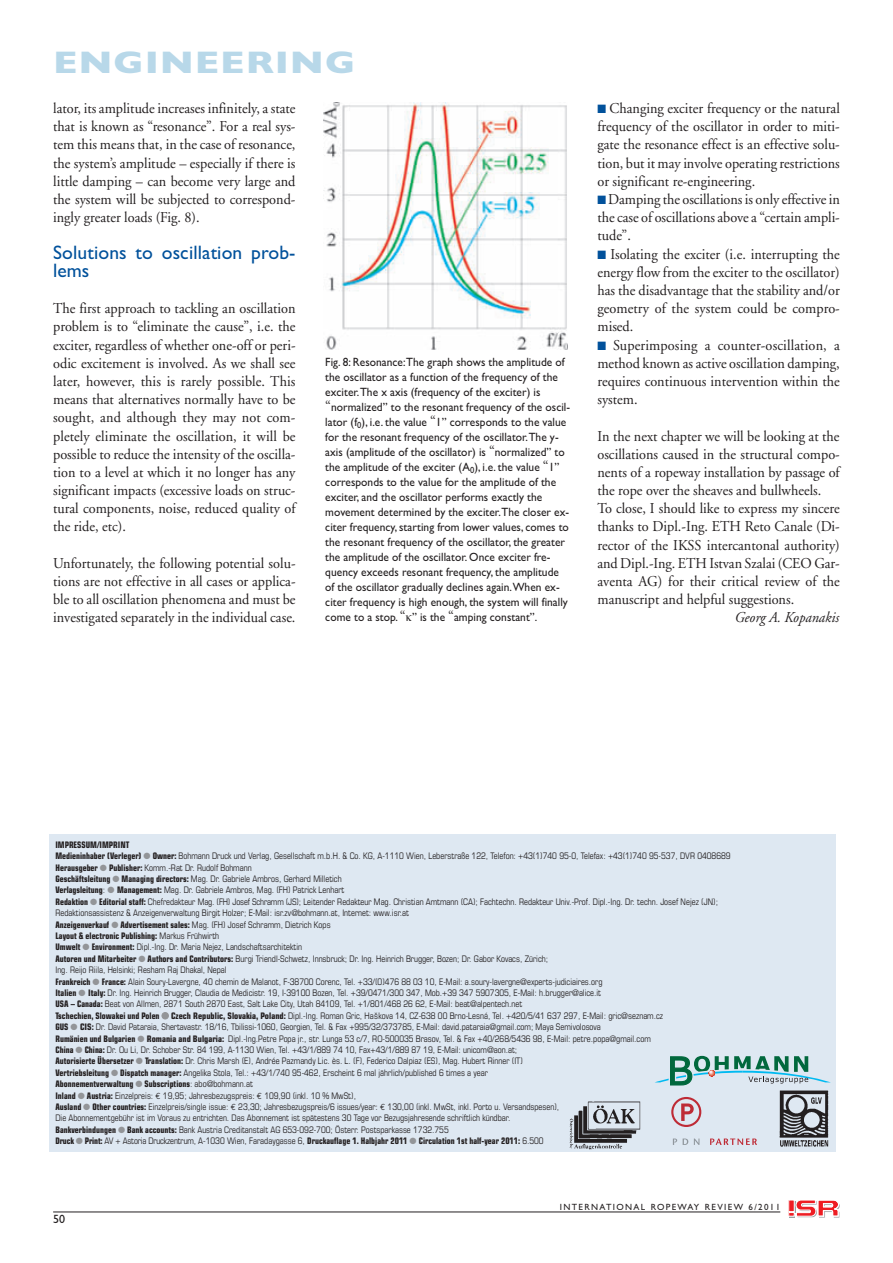
<style>
.page{position:relative;width:893px;height:1263px;background:#fff}
.page>*{position:absolute;margin:0;border:0;box-sizing:border-box;transform-origin:0 0}
.t1{font:700 31.5px "Gill Sans";letter-spacing:.025em;color:#b8d8e9;scale:1.2 1}
.t2{font:19.5px/18.1px "Gill Sans";letter-spacing:.005em;color:#01519b}
.t3{font:15px/18.1px "Adobe Garamond";color:#231f20;text-align:justify;scale:.95 1}
.t4{font:italic 15px "Adobe Garamond";color:#231f20;scale:.95 1}
.t5{font:12px/15px "Gill Sans";letter-spacing:.005em;color:#231f20;scale:.95 1}
.t6{font:12px "Gill Sans";letter-spacing:.005em;color:#231f20}
.t7{font:condensed 9px/11.4px "Eurostile";color:#231f20;scale:.95 1}
.t8{font:9px "Gill Sans";letter-spacing:.15em;color:#231f20}
.s1{font-family:"Adobe Garamond";font-size:15px}
.s2{color:#01519b}
.s3{font-weight:700}
.s4{color:#939598}
.s5{font-family:"Euro Mono";font-stretch:normal}
</style>
<div class="page">
<img style="left:324px;top:102px;width:244px;height:247px">
<hr style="left:53px;top:1211px;width:727px;height:1px;background:#231f20">
<svg style="left:788px;top:1200px;width:52px;height:18px"></svg>
<div style="left:50px;top:834px;width:786px;height:317px;background:#dee8f2"></div>
<img style="left:779px;top:1090px;width:49px;height:56px">
<svg style="left:655px;top:1056px;width:176px;height:29px"></svg>
<img style="left:569px;top:1102px;width:71px;height:48px">
<svg style="left:673px;top:1138px;width:4px;height:7px"></svg>
<svg style="left:683px;top:1138px;width:5px;height:7px"></svg>
<svg style="left:694px;top:1138px;width:5px;height:7px"></svg>
<svg style="left:710px;top:1138px;width:47px;height:7px"></svg>
<div style="left:671px;top:1097px;width:30px;height:30px;border:2px solid #be2b36;border-radius:50%"></div>
<svg style="left:681px;top:1103px;width:13px;height:18px"></svg>
<p class="t1" style="left:53px;top:51px;width:253px">ENGINEERING</p>
<p class="t3" style="left:53px;top:101px;width:257px">lator, its amplitude increases infinitely, a state that is known as “resonance”. For a real sys&shy;tem this means that, in the case of resonance, the system’s amplitude – especially if there is little damping – can become very large and the system will be subjected to correspond&shy;ingly greater loads (Fig. 8).</p>
<p class="t2" style="left:53px;top:245px;width:244px">Solutions to oscillation prob&shy;lems</p>
<p class="t3" style="left:53px;top:301px;width:257px">The first approach to tackling an oscillation problem is to “eliminate the cause”, i.e. the exciter, regardless of whether one-off or peri&shy;odic excitement is involved. As we shall see later, however, this is rarely possible. This means that alternatives normally have to be sought, and although they may not com&shy;pletely eliminate the oscillation, it will be possible to reduce the intensity of the oscilla&shy;tion to a level at which it no longer has any significant impacts (excessive loads on struc&shy;tural components, noise, reduced quality of the ride, etc).</p>
<p class="t3" style="left:53px;top:555px;width:257px">Unfortunately, the following potential solu&shy;tions are not effective in all cases or applica&shy;ble to all oscillation phenomena and must be investigated separately in the individual case.</p>
<p class="t5" style="left:325px;top:355px;width:259px">Fig. 8: Resonance:The graph shows the amplitude of the oscillator as a function of the frequency of the exciter.The x axis (frequency of the exciter) is <span class="s1">“</span>normalized” to the resonant frequency of the oscil&shy;lator (f<sub>0</sub>), i.e. the value <span class="s1">“</span>1” corresponds to the value for the resonant frequency of the oscillator.The y&shy;axis (amplitude of the oscillator) is <span class="s1">“</span>normalized” to the amplitude of the exciter (A<sub>0</sub>), i.e. the value <span class="s1">“</span>1” corresponds to the value for the amplitude of the exciter, and the oscillator performs exactly the movement determined by the exciter.The closer ex&shy;citer frequency, starting from lower values, comes to the resonant frequency of the oscillator, the greater the amplitude of the oscillator. Once exciter fre&shy;quency exceeds resonant frequency, the amplitude of the oscillator gradually declines again.When ex&shy;citer frequency is high enough, the system will finally come to a stop. <span class="s1">“</span> ” is the <span class="s1">“</span>amping constant”.</p>
<p class="t3" style="left:597px;top:101px;width:257px"><span class="s2">■</span> Changing exciter frequency or the natural frequency of the oscillator in order to miti&shy;gate the resonance effect is an effective solu&shy;tion, but it may involve operating restrictions or significant re-engineering.</p>
<p class="t3" style="left:597px;top:192px;width:257px"><span class="s2">■</span> Damping the oscillations is only effective in the case of oscillations above a “certain ampli&shy;tude”.</p>
<p class="t3" style="left:597px;top:246px;width:257px"><span class="s2">■</span> Isolating the exciter (i.e. interrupting the energy flow from the exciter to the oscillator) has the disadvantage that the stability and/or geometry of the system could be compro&shy;mised.</p>
<p class="t3" style="left:597px;top:337px;width:257px"><span class="s2">■</span> Superimposing a counter-oscillation, a method known as active oscillation damping, requires continuous intervention within the system.</p>
<p class="t3" style="left:597px;top:428px;width:256px">In the next chapter we will be looking at the</p>
<p class="t3" style="left:597px;top:446px;width:257px">oscillations caused in the structural compo-</p>
<p class="t3" style="left:597px;top:464px;width:256px">nents of a ropeway installation by passage of</p>
<p class="t3" style="left:597px;top:483px;width:237px">the rope over the sheaves and bullwheels.</p>
<p class="t3" style="left:597px;top:501px;width:257px">To close, I should like to express my sincere</p>
<p class="t3" style="left:597px;top:519px;width:257px">thanks to Dipl.-Ing. ETH Reto Canale (Di-</p>
<p class="t3" style="left:597px;top:537px;width:257px">rector of the IKSS intercantonal authority)</p>
<p class="t3" style="left:597px;top:555px;width:257px">and Dipl.-Ing. ETH Istvan Szalai (CEO Gar-</p>
<p class="t3" style="left:597px;top:574px;width:257px">aventa AG) for their critical review of the</p>
<p class="t3" style="left:597px;top:592px;width:209px">manuscript and helpful suggestions.</p>
<p class="t4" style="left:735px;top:612px;width:111px">Georg A. Kopanakis</p>
<p class="t7" style="left:55px;top:840px;width:712px"><span class="s3">IMPRESSUM/IMPRINT<br>Medieninhaber (Verleger)</span> <span class="s4">●</span> <span class="s3">Owner:</span> Bohmann Druck und Verlag, Gesellschaft m.b.H. &amp; Co. KG, A-1110 Wien, Leberstraße 122, Tele fon: +43(1)740 95-0, Telefax: +43(1)740 95-537, DVR 0408689<br><span class="s3">Herausgeber</span> <span class="s4">●</span> <span class="s3">Pu b li sher:</span> Komm.-Rat Dr. Rudolf Bohmann<br><span class="s3">Geschäftsleitung</span> <span class="s4">●</span> <span class="s3">Managing directors:</span> Mag. Dr. Gabriele Ambros, Gerhard Milletich<br><span class="s3">Verlagsleitung</span>: <span class="s4">●</span> <span class="s3">Management:</span> Mag. Dr. Gabriele Ambros, Mag. (FH) Patrick Lenhart<br><span class="s3">Redaktion</span> <span class="s4">●</span> <span class="s3">Editorial staff:</span> Chefredakteur Mag. (FH) Josef Schramm (JS); Leitender Redakteur Mag. Christian Amtmann (CA); Fachtechn. Redakteur Univ.-Prof. Dipl.-Ing. Dr. techn. Josef Nejez (JN); Redaktions assistenz &amp; Anzeigenverwaltung Birgit Holzer; E-Mail: isr.zv@bohmann.at, Internet: www.isr.at<br><span class="s3">Anzeigenverkauf</span> <span class="s4">●</span> <span class="s3">Advertisement sales:</span> Mag. (FH) Josef Schramm, Dietrich Kops<br><span class="s3">Layout &amp; electronic Publishing:</span> Markus Frühwirth<br><span class="s3">Umwelt</span> <span class="s4">●</span> <span class="s3">Environment:</span> Dipl.-Ing. Dr. Maria Nejez, Landschaftsarchitektin<br><span class="s3">Autoren und Mitarbeiter</span> <span class="s4">●</span> <span class="s3">Authors and Contributors:</span> Burgi Triendl-Schwetz, Innsbruck; Dr. Ing. Heinrich Brugger, Bozen; Dr. Gabor Kovacs, Zürich;<br>Ing. Reijo Riila, Helsinki; Resham Raj Dhakal, Nepal<br><span class="s3">Frankreich</span> <span class="s4">●</span> <span class="s3">France:</span> Alain Soury-Lavergne, 40 chemin de Malanot, F-38700 Corenc, Tel. +33/(0)476 88 03 10, E-Mail: a.soury-lavergne@experts-judiciaires.org<br><span class="s3">Italien</span> <span class="s4">●</span> <span class="s3">Italy:</span> Dr. Ing. Heinrich Brugger, Claudia de Medicistr. 19, I-39100 Bozen, Tel. +39/0471/300 347, Mob.+39 347 5907305, E-Mail: h.brugger@alice.it<br><span class="s3">USA – Canada:</span> Beat von Allmen, 2871 South 2870 East, Salt Lake City, Utah 84109, Tel. +1/801/468 26 62, E-Mail: beat@alpentech.net<br><span class="s3">Tschechien, Slowakei und Polen</span> <span class="s4">●</span> <span class="s3">Czech Republic, Slovakia, Poland:</span> Dipl.-Ing. Roman Gric, Hasˇ kova 14, CZ-638 00 Brno-Lesná, Tel. +420/5/41 637 297, E-Mail: gric@seznam.cz<br><span class="s3">GUS</span> <span class="s4">●</span> <span class="s3">CIS:</span> Dr. David Pataraia, Shertavastr. 18/16, Tbilissi-1060, Georgien, Tel. &amp; Fax +995/32/373785, E-Mail: david.pataraia@gmail.com; Maya Semivolosova<br><span class="s3">Rumänien und Bulgarien</span> <span class="s4">●</span> <span class="s3">Romania and Bulgaria:</span> Dipl.-Ing.Petre Popa jr., str. Lunga 53 c/7, RO-500035 Brasov, Tel. &amp; Fax +40/268/5436 98, E-Mail: petre.popa@gmail.com<br><span class="s3">China</span> <span class="s4">●</span> <span class="s3">China:</span> Dr. Ou Li, Dr. Schober Str. 84 199, A-1130 Wien, Tel. +43/1/889 74 10, Fax+43/1/889 87 19, E-Mail: unicom@aon.at;<br><span class="s3">Autorisierte Übersetzer</span> <span class="s4">●</span> <span class="s3">Translation:</span> Dr. Chris Marsh (E), Andrée Pazmandy Lic. ès. L. (F), Federico Dalpiaz (ES), Mag. Hubert Rinner (IT)<br><span class="s3">Vertriebsleitung</span> <span class="s4">●</span> <span class="s3">Dispatch manager:</span> Angelika Stola, Tel.: +43/1/740 95-462, Erscheint 6 mal jährlich/published 6 times a year<br><span class="s3">Abonnementverwaltung</span> <span class="s4">●</span> <span class="s3">Subscriptions</span>: abo@bohmann.at<br><span class="s3">Inland</span> <span class="s4">●</span> <span class="s3">Austria:</span> Einzelpreis: <span class="s5">€</span> 19,95; Jahres be zugs preis: <span class="s5">€</span> 109,90 (inkl. 10 % MwSt),<br><span class="s3">Ausland</span> <span class="s4">●</span> <span class="s3">Other countries:</span> Einzelpreis/single issue: <span class="s5">€</span> 23,30; Jahres bezugs preis/6 issues/year: <span class="s5">€</span> 130,00 (inkl. MwSt, inkl. Porto u. Ver sandspesen),<br>Die Abonnementgebühr ist im Voraus zu ent richten. Das Abonnement ist spätestens 30 Tage vor Bezugsjahresende schriftlich kündbar.<br><span class="s3">Bankverbindungen</span> <span class="s4">●</span> <span class="s3">Bank accounts:</span> Bank Austria Creditanstalt AG 653-092-700; Österr. Postsparkasse 1732.755<br><span class="s3">Druck</span> <span class="s4">●</span> <span class="s3">Print:</span> AV + Astoria Druckzentrum, A-1030 Wien, Faradaygasse 6, <span class="s3">Druckauflage 1. Halbjahr 2011</span> <span class="s4">●</span> <span class="s3">Circulation 1st half-year 2011:</span> 6.500</p>
<p class="t6" style="left:53px;top:1214px;width:13px">50</p>
<p class="t8" style="left:560px;top:1203px;width:222px">INTERNATIONAL ROPEWAY REVIEW 6/2011</p>
</div>
